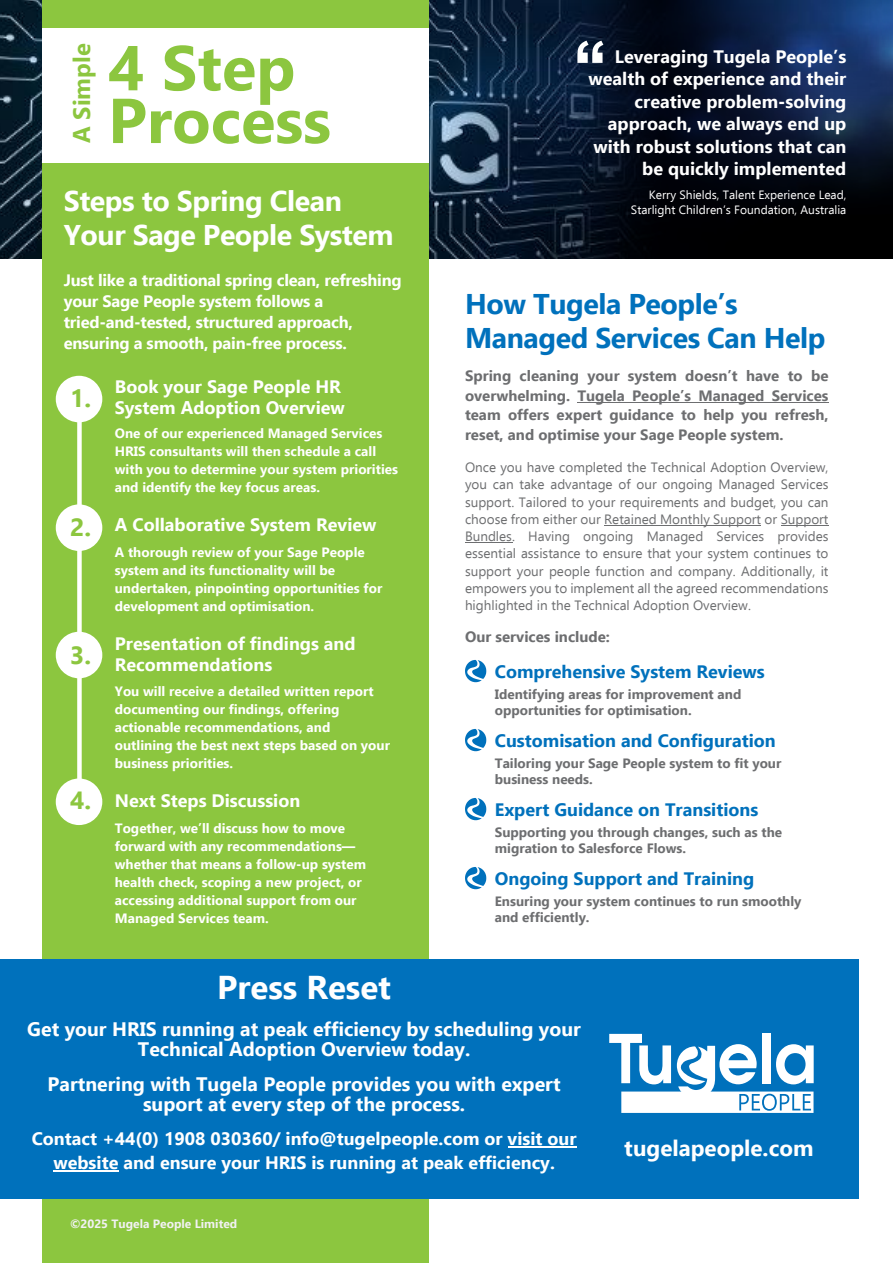
<style>
.page{position:relative;width:893px;height:1263px;background:#fff}
.page>*{position:absolute;margin:0;border:0;box-sizing:border-box;transform-origin:0 0}
.t1{font:700 75px "Arial";color:#fff}
.t2{font:700 63.3px "Ebrima";color:#8cc63f}
.t3{font:700 33px "Ebrima";color:#fff}
.t4{font:700 28.5px/34.5px "Ebrima";letter-spacing:-.015em;color:#0071bc}
.t5{font:700 28.5px/34.5px "Ebrima";letter-spacing:-.015em;color:#fff}
.t6{font:700 24.9px "Ebrima";color:#8cc63f}
.t7{font:700 23.7px "Ebrima";color:#8cc63f}
.t8{font:700 22.35px "Ebrima";color:#fff}
.t9{font:700 19.5px/20.1px "Ebrima";color:#fff;text-align:center}
.t10{font:700 18px/22.5px "Ebrima";color:#fff}
.t11{font:700 18px "Ebrima";color:#0071bc}
.t12{font:700 16.5px/21px "Ebrima";letter-spacing:-.015em;color:#fff}
.t13{font:700 15px/19.5px "Ebrima";color:#6d6e70;text-align:justify}
.t14{font:700 13.5px/18px "Ebrima";color:#fff}
.t15{font:13.5px/17.2px "Ebrima";color:#6d6e70;text-align:justify}
.t16{font:700 13.5px/16.5px "Ebrima";color:#6d6e70}
.t17{font:12px/15px "Ebrima";color:#fff;text-align:right}
.t18{font:700 12px "Ebrima";color:#f1f1f2}
</style>
<div class="page">
<img style="left:429px;top:0;width:464px;height:259px">
<img style="left:0;top:0;width:42px;height:259px">
<div style="left:42px;top:0;width:387px;height:1263px;background:#8cc63f"></div>
<div style="left:42px;top:28px;width:387px;height:135px;background:#fff"></div>
<div style="left:0;top:959px;width:859px;height:240px;background:#0071bc"></div>
<div style="left:762px;top:1033px;width:9px;height:50px;background:#fff"></div>
<svg style="left:609px;top:1034px;width:205px;height:79px"></svg>
<hr style="left:508px;top:1146px;width:69px;height:1px;background:#fff">
<hr style="left:53px;top:1170px;width:65px;height:1px;background:#fff">
<div style="left:77px;top:416px;width:5px;height:361px;background:#fff"></div>
<div style="left:56px;top:376px;width:46px;height:46px;background:#fff;border-radius:50%"></div>
<div style="left:56px;top:504px;width:46px;height:47px;background:#fff;border-radius:50%"></div>
<div style="left:56px;top:632px;width:46px;height:46px;background:#fff;border-radius:50%"></div>
<div style="left:56px;top:778px;width:46px;height:47px;background:#fff;border-radius:50%"></div>
<hr style="left:577px;top:402px;width:251px;height:1px;background:#6d6e70">
<hr style="left:604px;top:525px;width:157px;height:1px;background:#6d6e70">
<hr style="left:781px;top:525px;width:47px;height:1px;background:#6d6e70">
<hr style="left:465px;top:542px;width:47px;height:1px;background:#6d6e70">
<svg style="left:465px;top:660px;width:21px;height:22px"></svg>
<svg style="left:465px;top:729px;width:21px;height:22px"></svg>
<svg style="left:465px;top:798px;width:21px;height:22px"></svg>
<svg style="left:465px;top:867px;width:21px;height:22px"></svg>
<h3 class="t7" style="left:73px;top:143px;width:101px;rotate:-90deg">A Simple</h3>
<h2 class="t2" style="left:108px;top:43px;width:189px">4 Step</h2>
<h2 class="t2" style="left:108px;top:96px;width:224px">Process</h2>
<h3 class="t5" style="left:64px;top:186px;width:331px">Steps to Spring Clean<br>Your Sage People System</h3>
<p class="t12" style="left:64px;top:271px;width:339px">Just like a traditional spring clean, refreshing your Sage People system follows a tried-and-tested, structured approach, ensuring a smooth, pain-free process.</p>
<h3 class="t10" style="left:115px;top:378px;width:232px;line-height:21px">Book your Sage People HR<br>System Adoption Overview</h3>
<p class="t14" style="left:115px;top:426px;width:285px">One of our experienced Managed Services HRIS consultants will then schedule a call with you to determine your system priorities and identify the key focus areas.</p>
<h3 class="t10" style="left:115px;top:515px;width:263px">A Collaborative System Review</h3>
<p class="t14" style="left:115px;top:544px;width:269px">A thorough review of your Sage People system and its functionality will be undertaken, pinpointing opportunities for development and optimisation.</p>
<h3 class="t10" style="left:115px;top:635px;width:242px;line-height:21px">Presentation of findings and<br>Recommendations</h3>
<p class="t14" style="left:115px;top:684px;width:277px">You will receive a detailed written report documenting our findings, offering actionable recommendations, and outlining the best next steps based on your business priorities.</p>
<h3 class="t10" style="left:115px;top:791px;width:187px">Next Steps Discussion</h3>
<p class="t14" style="left:115px;top:820px;width:253px">Together, we’ll discuss how to move forward with any recommendations— whether that means a follow-up system health check, scoping a new project, or accessing additional support from our Managed Services team.</p>
<h3 class="t6" style="left:70px;top:388px;width:23px">1.</h3>
<h3 class="t6" style="left:70px;top:517px;width:23px">2.</h3>
<h3 class="t6" style="left:70px;top:645px;width:23px">3.</h3>
<h3 class="t6" style="left:70px;top:790px;width:23px">4.</h3>
<h1 class="t1" style="left:572px;top:40px;width:37px">‘‘</h1>
<h3 class="t10" style="left:588px;top:47px;width:259px;text-align:right">Leveraging Tugela People’s wealth of experience and their creative problem-solving approach, we always end up with robust solutions that can be quickly implemented</h3>
<p class="t17" style="left:631px;top:188px;width:217px">Kerry Shields, Talent Experience Lead,<br>Starlight Children’s Foundation, Australia</p>
<h3 class="t4" style="left:465px;top:289px;width:362px">How Tugela People’s<br>Managed Services Can Help</h3>
<p class="t13" style="left:465px;top:368px;width:365px">Spring cleaning your system doesn’t have to be overwhelming. Tugela People’s Managed Services team offers expert guidance to help you refresh, reset, and optimise your Sage People system.</p>
<p class="t15" style="left:465px;top:460px;width:365px">Once you have completed the Technical Adoption Overview, you can take advantage of our ongoing Managed Services support. Tailored to your requirements and budget, you can choose from either our Retained Monthly Support or Support Bundles. Having ongoing Managed Services provides essential assistance to ensure that your system continues to support your people function and company. Additionally, it empowers you to implement all the agreed recommendations highlighted in the Technical Adoption Overview.</p>
<p class="t13" style="left:465px;top:628px;width:147px">Our services include:</p>
<h3 class="t11" style="left:495px;top:664px;width:272px">Comprehensive System Reviews</h3>
<p class="t16" style="left:495px;top:687px;width:248px">Identifying areas for improvement and opportunities for optimisation.</p>
<h3 class="t11" style="left:495px;top:733px;width:282px">Customisation and Configuration</h3>
<p class="t16" style="left:495px;top:756px;width:288px">Tailoring your Sage People system to fit your business needs.</p>
<h3 class="t11" style="left:495px;top:802px;width:265px">Expert Guidance on Transitions</h3>
<p class="t16" style="left:495px;top:825px;width:289px">Supporting you through changes, such as the migration to Salesforce Flows.</p>
<h3 class="t11" style="left:495px;top:871px;width:261px">Ongoing Support and Training</h3>
<p class="t16" style="left:495px;top:894px;width:308px">Ensuring your system continues to run smoothly and efficiently.</p>
<h3 class="t3" style="left:217px;top:975px;width:176px">Press Reset</h3>
<h3 class="t9" style="left:27px;top:1021px;width:555px">Get your HRIS running at peak efficiency by scheduling your<br>Technical Adoption Overview today.</h3>
<h3 class="t9" style="left:48px;top:1076px;width:514px">Partnering with Tugela People provides you with expert suport at every step of the process.</h3>
<h3 class="t10" style="left:32px;top:1128px;width:546px;line-height:24px;text-align:center">Contact +44(0) 1908 030360/ info@tugelpeople.com or visit our website and ensure your HRIS is running at peak efficiency.</h3>
<p class="t18" style="left:70px;top:1219px;width:169px">©2025 Tugela People Limited</p>
<h3 class="t8" style="left:624px;top:1139px;width:191px">tugelapeople.com</h3>
</div>
